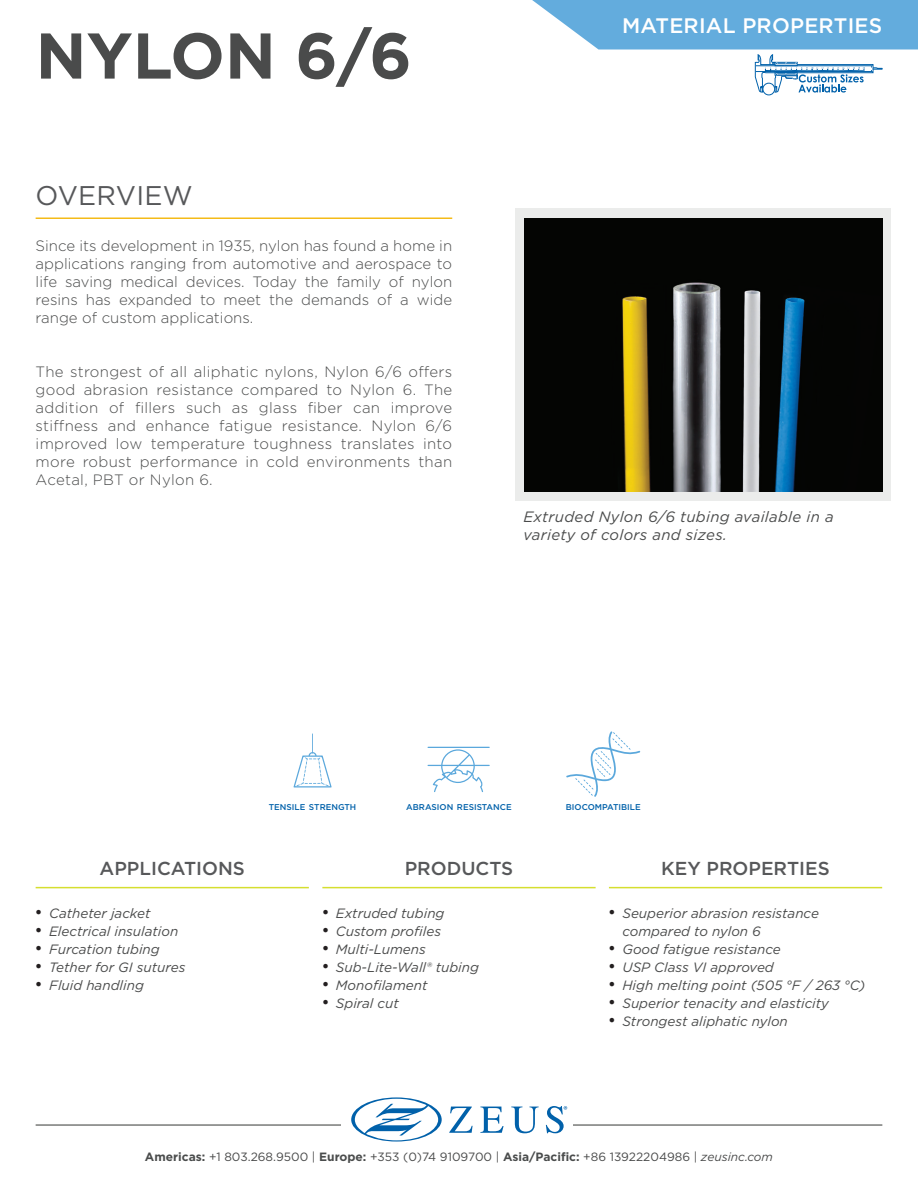
<style>
.page{position:relative;width:918px;height:1188px;background:#fff}
.page>*{position:absolute;margin:0;border:0;box-sizing:border-box;transform-origin:0 0}
.t1{font:700 64.5px "Gotham";color:#4a4b4b}
.t2{font:27px "Gotham";letter-spacing:.01em;color:#57585a}
.t3{font:500 21px "Gotham";letter-spacing:.01em;color:#fff}
.t4{font:500 18.75px "Gotham";color:#57585a}
.t5{font:300 15px/18px "Gotham";color:#4a4b4b;text-align:justify}
.t6{font:italic 15px/18px "Gotham";letter-spacing:.02em;color:#4a4b4b}
.t7{font:italic 13.5px/18px "Gotham";color:#4a4b4b}
.t8{font:12px "Gotham";color:#4a4b4b}
.t9{font:500 8.4px "Gotham";color:#0161aa}
.s1{font-family:"Times New Roman";font-style:normal;font-size:18px;color:#231f20}
.s2{font-weight:700;color:#4a4c4c}
.s3{font-style:italic}
</style>
<div class="page">
<hr style="left:36px;top:1124px;width:846px;height:2px;background:#797a78">
<div style="left:341px;top:1101px;width:232px;height:35px;background:#fff"></div>
<svg style="left:449px;top:1107px;width:24px;height:26px"></svg>
<svg style="left:480px;top:1107px;width:24px;height:26px"></svg>
<svg style="left:511px;top:1107px;width:28px;height:26px"></svg>
<svg style="left:351px;top:1097px;width:91px;height:45px"></svg>
<svg style="left:546px;top:1106px;width:21px;height:27px"></svg>
<div style="left:515px;top:209px;width:376px;height:292px;background:#ebeceb"></div>
<hr style="left:609px;top:887px;width:273px;height:1px;background:#d5df30">
<hr style="left:322px;top:887px;width:274px;height:1px;background:#d5df30">
<hr style="left:36px;top:887px;width:273px;height:1px;background:#d5df30">
<img style="left:524px;top:218px;width:358px;height:274px">
<hr style="left:36px;top:218px;width:416px;height:1px;background:#f4bb18">
<svg style="left:532px;top:0;width:386px;height:93px"></svg>
<div style="left:763px;top:83px;width:12px;height:12px;background:#fff;border-radius:50%"></div>
<div style="left:763px;top:83px;width:12px;height:12px;border:1px solid #0161aa;border-radius:50%"></div>
<svg style="left:294px;top:733px;width:38px;height:54px"></svg>
<svg style="left:428px;top:747px;width:62px;height:45px"></svg>
<svg style="left:566px;top:731px;width:74px;height:66px"></svg>
<h1 class="t1" style="left:36px;top:13px;width:378px">NYLON 6/6</h1>
<h2 class="t2" style="left:36px;top:178px;width:159px">OVERVIEW</h2>
<p class="t5" style="left:36px;top:236px;width:418px">Since its development in 1935, nylon has found a home in applications ranging from automotive and aerospace to life saving medical devices. Today the family of nylon resins has expanded to meet the demands of a wide range of custom applications.</p>
<p class="t5" style="left:36px;top:362px;width:418px">The strongest of all aliphatic nylons, Nylon 6/6 offers good abrasion resistance compared to Nylon 6. The addition of fillers such as glass fiber can improve stiffness and enhance fatigue resistance. Nylon 6/6 improved low temperature toughness translates into more robust performance in cold environments than Acetal, PBT or Nylon 6.</p>
<h3 class="t3" style="left:622px;top:12px;width:262px">MATERIAL PROPERTIES</h3>
<p class="t6" style="left:523px;top:507px;width:312px">Extruded Nylon 6/6 tubing available in a variety of colors and sizes.</p>
<p class="t9" style="left:269px;top:802px;width:89px">TENSILE STRENGTH</p>
<p class="t9" style="left:406px;top:802px;width:107px">ABRASION RESISTANCE</p>
<p class="t9" style="left:566px;top:802px;width:76px">BIOCOMPATIBILE</p>
<p class="t4" style="left:100px;top:856px;width:147px">APPLICATIONS</p>
<p class="t4" style="left:405px;top:856px;width:110px">PRODUCTS</p>
<p class="t4" style="left:661px;top:856px;width:170px">KEY PROPERTIES</p>
<p class="t7" style="left:36px;top:904px;width:116px"><span class="s1">•</span> Catheter jacket</p>
<p class="t7" style="left:36px;top:922px;width:144px"><span class="s1">•</span> Electrical insulation</p>
<p class="t7" style="left:36px;top:940px;width:126px"><span class="s1">•</span> Furcation tubing</p>
<p class="t7" style="left:36px;top:958px;width:151px"><span class="s1">•</span> Tether for GI sutures</p>
<p class="t7" style="left:36px;top:976px;width:110px"><span class="s1">•</span> Fluid handling</p>
<p class="t7" style="left:322px;top:904px;width:124px"><span class="s1">•</span> Extruded tubing</p>
<p class="t7" style="left:322px;top:922px;width:120px"><span class="s1">•</span> Custom profiles</p>
<p class="t7" style="left:322px;top:940px;width:105px"><span class="s1">•</span> Multi-Lumens</p>
<p class="t7" style="left:322px;top:958px;width:158px"><span class="s1">•</span> Sub-Lite-Wall® tubing</p>
<p class="t7" style="left:322px;top:976px;width:107px"><span class="s1">•</span> Monofilament</p>
<p class="t7" style="left:322px;top:994px;width:78px"><span class="s1">•</span> Spiral cut</p>
<p class="t7" style="left:622px;top:904px;width:198px;text-indent:-14px"><span class="s1">•</span> Seuperior abrasion resistance compared to nylon 6</p>
<p class="t7" style="left:609px;top:940px;width:173px"><span class="s1">•</span> Good fatigue resistance</p>
<p class="t7" style="left:609px;top:958px;width:166px"><span class="s1">•</span> USP Class VI approved</p>
<p class="t7" style="left:609px;top:976px;width:258px"><span class="s1">•</span> High melting point (505 °F / 263 °C)</p>
<p class="t7" style="left:609px;top:994px;width:222px"><span class="s1">•</span> Superior tenacity and elasticity</p>
<p class="t7" style="left:609px;top:1012px;width:180px"><span class="s1">•</span> Strongest aliphatic nylon</p>
<p class="t8" style="left:145px;top:1149px;width:630px"><span class="s2">Americas:</span> +1 803.268.9500 | <span class="s2">Europe:</span> +353 (0)74 9109700 | <span class="s2">Asia/Pacific:</span> +86 13922204986 | <span class="s3">zeusinc.com</span></p>
</div>
